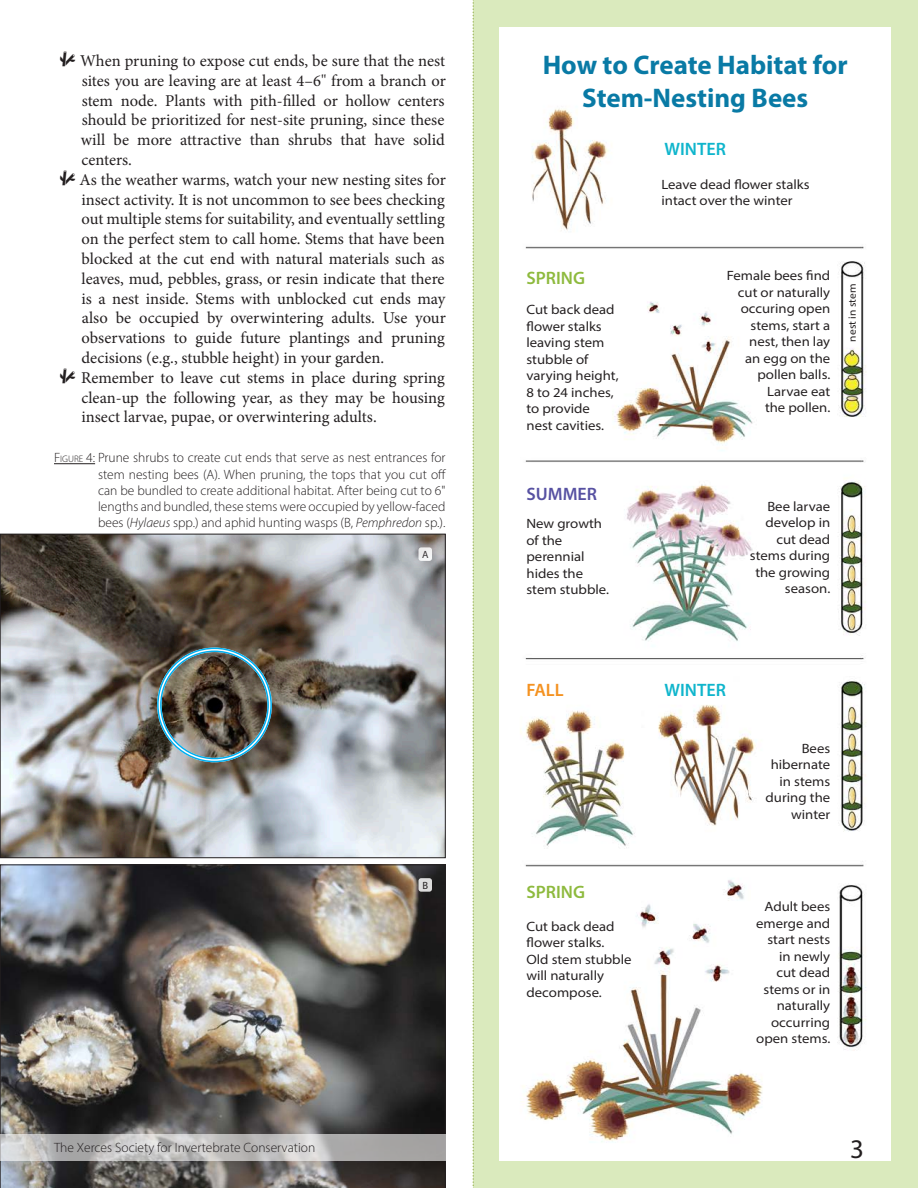
<style>
.page{position:relative;width:918px;height:1188px;background:#fff}
.page>*{position:absolute;margin:0;border:0;box-sizing:border-box;transform-origin:0 0}
.H1_odd_page{font:700 27px/32.4px "Myriad Pro";color:#097aa5;text-align:center}
.t1{font:27px "Myriad Pro";color:#231f20}
.Heading{font:600 18px "Myriad Pro";color:#0fb5cc}
.Heading-2{font:600 18px "Myriad Pro";color:#8eba3e}
.Heading-3{font:600 18px "Myriad Pro";color:#5751a2}
.Heading-4{font:600 18px "Myriad Pro";color:#f49221}
.t2{font:16.5px/19.8px "Minion Pro";color:#231f20;text-align:justify}
.Table_Text{font:semi-expanded 13.5px/16.5px "Myriad Pro";color:#231f20}
.Photo_caption{font:300 13.5px/16.2px "Myriad Pro";color:#231f20;text-align:justify}
.Table_Text-2{font:semi-expanded 10.5px "Myriad Pro";color:#231f20}
.t3{font:10.5px "Myriad Pro";color:#231f20}
.s1{font-style:inherit}
.s2{font-size:9.45px}
.s3{font-style:italic}
</style>
<div class="page">
<img style="left:0;top:865px;width:446px;height:323px">
<div style="left:416px;top:875px;width:28px;height:29px;background:#231f20"></div>
<div style="left:418px;top:878px;width:14px;height:14px;background:#ddd;border-radius:3px"></div>
<hr style="left:54px;top:463px;width:41px;height:1px;background:#231f20">
<img style="left:2px;top:536px;width:442px;height:320px">
<div style="left:0;top:534px;width:446px;height:324px;border:1px solid #231f20"></div>
<div style="left:416px;top:545px;width:28px;height:28px;background:#231f20;opacity:.35"></div>
<div style="left:418px;top:547px;width:14px;height:14px;background:#f1f1f1;border-radius:3px"></div>
<div style="left:157px;top:648px;width:115px;height:114px;border:4px solid #fff;border-radius:50%"></div>
<svg style="left:0;top:1134px;width:446px;height:27px;background:#bbbbba"></svg>
<div style="left:473px;top:0;width:445px;height:1188px;background:#daeabd"></div>
<svg style="left:472px;top:0;width:2px;height:1188px"></svg>
<img style="left:500px;top:27px;width:391px;height:1134px">
<p class="t2" style="left:80px;top:51px;width:367px">When pruning to expose cut ends, be sure that the nest sites you are leaving are at least 4–6" from a branch or stem node. Plants with pith-filled or hollow centers should be prioritized for nest-site pruning, since these will be more attractive than shrubs that have solid centers.</p>
<p class="t2" style="left:80px;top:170px;width:368px">As the weather warms, watch your new nesting sites for insect activity. It is not uncommon to see bees checking out multiple stems for suitability, and eventually settling on the perfect stem to call home. Stems that have been blocked at the cut end with natural materials such as leaves, mud, pebbles, grass, or resin indicate that there is a nest inside. Stems with unblocked cut ends may also be occupied by overwintering adults. Use your observations to guide future plantings and pruning decisions (e.g., stubble height) in your garden.</p>
<p class="t2" style="left:81px;top:368px;width:365px">Remember to leave cut stems in place during spring clean-up the following year, as they may be housing insect larvae, pupae, or overwintering adults.</p>
<p class="Photo_caption" style="left:98px;top:450px;width:350px;text-indent:-44px"><span class="s1">F</span><span class="s2">IGURE</span> <span class="s1">4:</span> Prune shrubs to create cut ends that serve as nest entrances for stem nesting bees (A). When pruning, the tops that you cut off can be bundled to create additional habitat. After being cut to 6" lengths and bundled, these stems were occupied by yellow-faced bees (<span class="s3">Hylaeus</span> spp.) and aphid hunting wasps (B, <span class="s3">Pemphredon</span> sp.).</p>
<p class="t3" style="left:422px;top:548px;width:8px">A</p>
<p class="Photo_caption" style="left:54px;top:1139px;width:263px">The Xerces Society for Invertebrate Conservation</p>
<p class="t3" style="left:422px;top:879px;width:7px">B</p>
<p class="H1_odd_page" style="left:543px;top:48px;width:306px">How to Create Habitat for<br>Stem-Nesting Bees</p>
<p class="Heading-2" style="left:526px;top:266px;width:60px">SPRING</p>
<p class="Table_Text" style="left:526px;top:301px;width:94px">Cut back dead flower stalks leaving stem stubble of varying height,<br>8 to 24 inches, to provide nest cavities.</p>
<p class="Heading-3" style="left:526px;top:482px;width:72px">SUMMER</p>
<p class="Table_Text" style="left:526px;top:515px;width:84px">New growth of the perennial hides the stem stubble.</p>
<p class="Heading" style="left:664px;top:138px;width:63px">WINTER</p>
<p class="Table_Text" style="left:662px;top:176px;width:150px">Leave dead flower stalks intact over the winter</p>
<p class="Table_Text" style="left:727px;top:267px;width:105px;text-align:right">Female bees find cut or naturally occuring open stems, start a nest, then lay<br>an egg on the pollen balls.<br>Larvae eat<br>the pollen.</p>
<p class="Table_Text-2" style="left:846px;top:342px;width:59px;rotate:-90deg">nest in stem</p>
<p class="Table_Text" style="left:750px;top:497px;width:82px;text-align:right">Bee larvae develop in cut dead stems during the growing season.</p>
<p class="Heading-4" style="left:526px;top:678px;width:39px">FALL</p>
<p class="Heading-2" style="left:526px;top:881px;width:60px">SPRING</p>
<p class="Table_Text" style="left:526px;top:918px;width:89px">Cut back dead flower stalks.</p>
<p class="Table_Text" style="left:526px;top:951px;width:107px">Old stem stubble will naturally decompose.</p>
<p class="Heading" style="left:664px;top:678px;width:63px">WINTER</p>
<p class="Table_Text" style="left:766px;top:740px;width:66px;text-align:right">Bees hibernate in stems during the winter</p>
<p class="Table_Text" style="left:756px;top:898px;width:76px;text-align:right">Adult bees emerge and start nests in newly cut dead stems or in naturally occurring open stems.</p>
<p class="t1" style="left:850px;top:1132px;width:15px">3</p>
</div>
